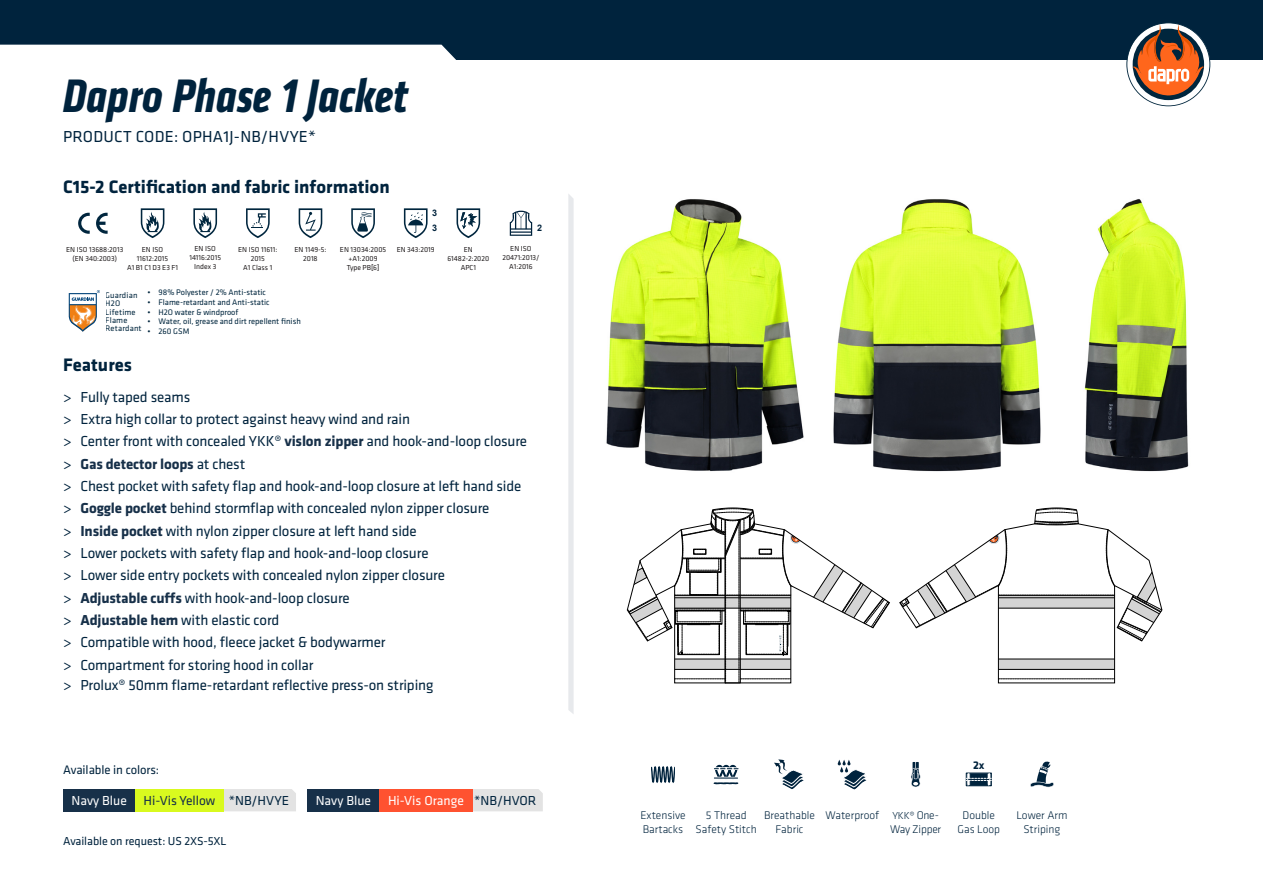
<style>
.page{position:relative;width:1263px;height:893px;background:#fff}
.page>*{position:absolute;margin:0;border:0;box-sizing:border-box;transform-origin:0 0}
.t1{font:italic 700 48.75px "Klavika Condensed";letter-spacing:.01em;color:#00233d}
.t2{font:700 18.75px "Klavika";color:#00233d}
.t3{font:16.5px "Klavika";letter-spacing:.015em;color:#00233d}
.t4{font:15px/22.4px "Klavika";letter-spacing:-.01em;color:#00233d}
.t5{font:13.5px "Klavika";color:#173049}
.t6{font:13.5px "Klavika";color:#fff}
.t7{font:12.75px "Klavika";letter-spacing:-.005em;color:#00233d}
.t8{font:12px "Klavika";letter-spacing:-.005em;color:#00233d}
.t9{font:300 11.55px/14.9px "Klavika";color:#00233d;text-align:center}
.t10{font:300 11.55px "Klavika";letter-spacing:-.02em;color:#00233d}
.t11{font:700 11.55px "Klavika";color:#00233d}
.t12{font:300 10.5px "Klavika";color:#00233d}
.t13{font:700 9px/14.9px "Arial";color:#00233d}
.t14{font:8.4px "Klavika";color:#00263e}
.t15{font:8.4px/8.4px "Klavika";letter-spacing:.02em;color:#00263e}
.t16{font:7.5px/9px "Klavika";color:#231f20;text-align:center}
.s1{font-weight:700;color:#173049}
.s2{color:#fff}
.s3{color:#00233d}
.s4{font-size:11.55px}
</style>
<div class="page">
<div style="left:0;top:0;width:1263px;height:60px;background:#00233d"></div>
<svg style="left:568px;top:194px;width:6px;height:520px"></svg>
<svg style="left:1126px;top:23px;width:84px;height:83px"></svg>
<div style="left:0;top:45px;width:456px;height:15px;background:#fff"></div>
<svg style="left:651px;top:766px;width:24px;height:17px"></svg>
<svg style="left:774px;top:759px;width:30px;height:30px"></svg>
<svg style="left:713px;top:764px;width:26px;height:21px"></svg>
<svg style="left:837px;top:760px;width:30px;height:29px"></svg>
<hr style="left:916px;top:762px;width:3px;height:23px;background:#00233d">
<hr style="left:912px;top:762px;width:3px;height:23px;background:#00233d">
<svg style="left:911px;top:768px;width:10px;height:19px"></svg>
<div style="left:966px;top:772px;width:26px;height:14px;border:1px solid #00233d"></div>
<svg style="left:966px;top:773px;width:25px;height:14px"></svg>
<div style="left:63px;top:789px;width:72px;height:22px;background:#173049"></div>
<div style="left:224px;top:789px;width:72px;height:22px;background:#e3e3e3"></div>
<div style="left:135px;top:789px;width:89px;height:22px;background:#d9fa1f"></div>
<div style="left:307px;top:789px;width:73px;height:22px;background:#173049"></div>
<div style="left:472px;top:789px;width:71px;height:22px;background:#e3e3e3"></div>
<div style="left:379px;top:789px;width:93px;height:22px;background:#ff5230"></div>
<svg style="left:246px;top:208px;width:24px;height:30px"></svg>
<svg style="left:299px;top:208px;width:23px;height:30px"></svg>
<svg style="left:193px;top:208px;width:24px;height:30px"></svg>
<svg style="left:456px;top:208px;width:24px;height:30px"></svg>
<svg style="left:404px;top:208px;width:24px;height:30px"></svg>
<svg style="left:351px;top:208px;width:24px;height:30px"></svg>
<svg style="left:141px;top:208px;width:23px;height:30px"></svg>
<svg style="left:509px;top:210px;width:24px;height:26px"></svg>
<svg style="left:78px;top:213px;width:12px;height:21px"></svg>
<svg style="left:96px;top:213px;width:12px;height:21px"></svg>
<svg style="left:997px;top:507px;width:119px;height:176px"></svg>
<svg style="left:998px;top:679px;width:116px;height:1px"></svg>
<svg style="left:899px;top:521px;width:264px;height:121px"></svg>
<svg style="left:627px;top:507px;width:263px;height:176px"></svg>
<div style="left:675px;top:623px;width:47px;height:1px;border:1px solid #000"></div>
<div style="left:743px;top:623px;width:47px;height:1px;border:1px solid #000"></div>
<img style="left:606px;top:199px;width:435px;height:273px">
<img style="left:1084px;top:199px;width:105px;height:273px">
<svg style="left:68px;top:290px;width:32px;height:42px"></svg>
<svg style="left:1030px;top:761px;width:24px;height:27px"></svg>
<h1 class="t1" style="left:63px;top:64px;width:346px">Dapro Phase 1 Jacket</h1>
<p class="t3" style="left:63px;top:128px;width:254px">PRODUCT CODE: OPHA1J-NB/HVYE*</p>
<p class="t2" style="left:63px;top:177px;width:328px">C15-2 Certification and fabric information</p>
<p class="t13" style="left:432px;top:206px;width:7px">3<br>3</p>
<p class="t13" style="left:537px;top:220px;width:7px">2</p>
<p class="t16" style="left:189px;top:244px;width:33px">EN ISO<br>14116:2015<br>Index 3</p>
<p class="t16" style="left:447px;top:245px;width:43px">EN<br>61482-2:2020<br>APC1</p>
<p class="t16" style="left:127px;top:245px;width:53px">EN ISO<br>11612:2015<br>A1 B1 C1 D3 E3 F1</p>
<p class="t16" style="left:502px;top:244px;width:39px">EN ISO<br>20471:2013/<br>A1:2016</p>
<p class="t16" style="left:66px;top:245px;width:59px">EN ISO 13688:2013 (EN 340:2003)</p>
<p class="t16" style="left:238px;top:245px;width:41px">EN ISO 11611:<br>2015<br>A1 Class 1</p>
<p class="t16" style="left:294px;top:245px;width:33px">EN 1149-5:<br>2018</p>
<p class="t16" style="left:340px;top:245px;width:48px">EN 13034:2005</p>
<p class="t16" style="left:397px;top:245px;width:40px">EN 343:2019</p>
<p class="t16" style="left:347px;top:254px;width:34px;text-align:left">+A1:2009<br>Type PB[6]</p>
<p class="t15" style="left:105px;top:291px;width:38px">Guardian<br>H2O<br>Lifetime<br>Flame<br>Retardant</p>
<p class="t14" style="left:147px;top:288px;width:120px">• 98% Polyester / 2% Anti-static</p>
<p class="t14" style="left:147px;top:298px;width:124px">• Flame-retardant and Anti-static</p>
<p class="t14" style="left:147px;top:307px;width:93px">• H2O water &amp; windproof</p>
<p class="t14" style="left:147px;top:317px;width:155px">• Water, oil, grease and dirt repellent finish</p>
<p class="t14" style="left:147px;top:326px;width:43px">• 260 GSM</p>
<p class="t2" style="left:63px;top:355px;width:70px">Features</p>
<p class="t4" style="left:63px;top:386px;width:465px">&gt; Fully taped seams<br>&gt; Extra high collar to protect against heavy wind and rain<br>&gt; Center front with concealed YKK® <span class="s1">vislon zipper</span> and hook-and-loop closure &gt; <span class="s1">Gas detector loops</span> at chest<br>&gt; Chest pocket with safety flap and hook-and-loop closure at left hand side &gt; <span class="s1">Goggle pocket</span> behind stormflap with concealed nylon zipper closure<br>&gt; <span class="s1">Inside pocket</span> with nylon zipper closure at left hand side<br>&gt; Lower pockets with safety flap and hook-and-loop closure<br>&gt; Lower side entry pockets with concealed nylon zipper closure<br>&gt; <span class="s1">Adjustable cuffs</span> with hook-and-loop closure<br>&gt; <span class="s1">Adjustable hem</span> with elastic cord<br>&gt; Compatible with hood, fleece jacket &amp; bodywarmer<br>&gt; Compartment for storing hood in collar</p>
<p class="t4" style="left:63px;top:674px;width:372px">&gt; Prolux® 50mm flame-retardant reflective press-on striping</p>
<p class="t7" style="left:63px;top:762px;width:98px">Available in colors:</p>
<p class="t5" style="left:72px;top:793px;width:219px"><span class="s2">Navy Blue</span> Hi-Vis Yellow <span class="s3">*NB/HVYE</span></p>
<p class="t6" style="left:316px;top:793px;width:57px">Navy Blue</p>
<p class="t6" style="left:388px;top:793px;width:150px">Hi-Vis Orange <span class="s3">*NB/HVOR</span></p>
<p class="t8" style="left:63px;top:834px;width:165px">Available on request: US 2XS-5XL</p>
<p class="t9" style="left:696px;top:807px;width:63px">5 Thread<br>Safety Stitch</p>
<p class="t9" style="left:826px;top:807px;width:55px">Waterproof</p>
<p class="t9" style="left:640px;top:807px;width:47px;text-align:left">Extensive<br>Bartacks</p>
<p class="t9" style="left:764px;top:807px;width:52px">Breathable<br>Fabric</p>
<p class="t12" style="left:892px;top:809px;width:48px">YKK® <span class="s4">One-</span></p>
<p class="t10" style="left:890px;top:823px;width:53px">Way Zipper</p>
<p class="t11" style="left:973px;top:759px;width:13px">2x</p>
<p class="t9" style="left:957px;top:807px;width:44px">Double<br>Gas Loop</p>
<p class="t9" style="left:1016px;top:807px;width:53px">Lower Arm<br>Striping</p>
</div>
